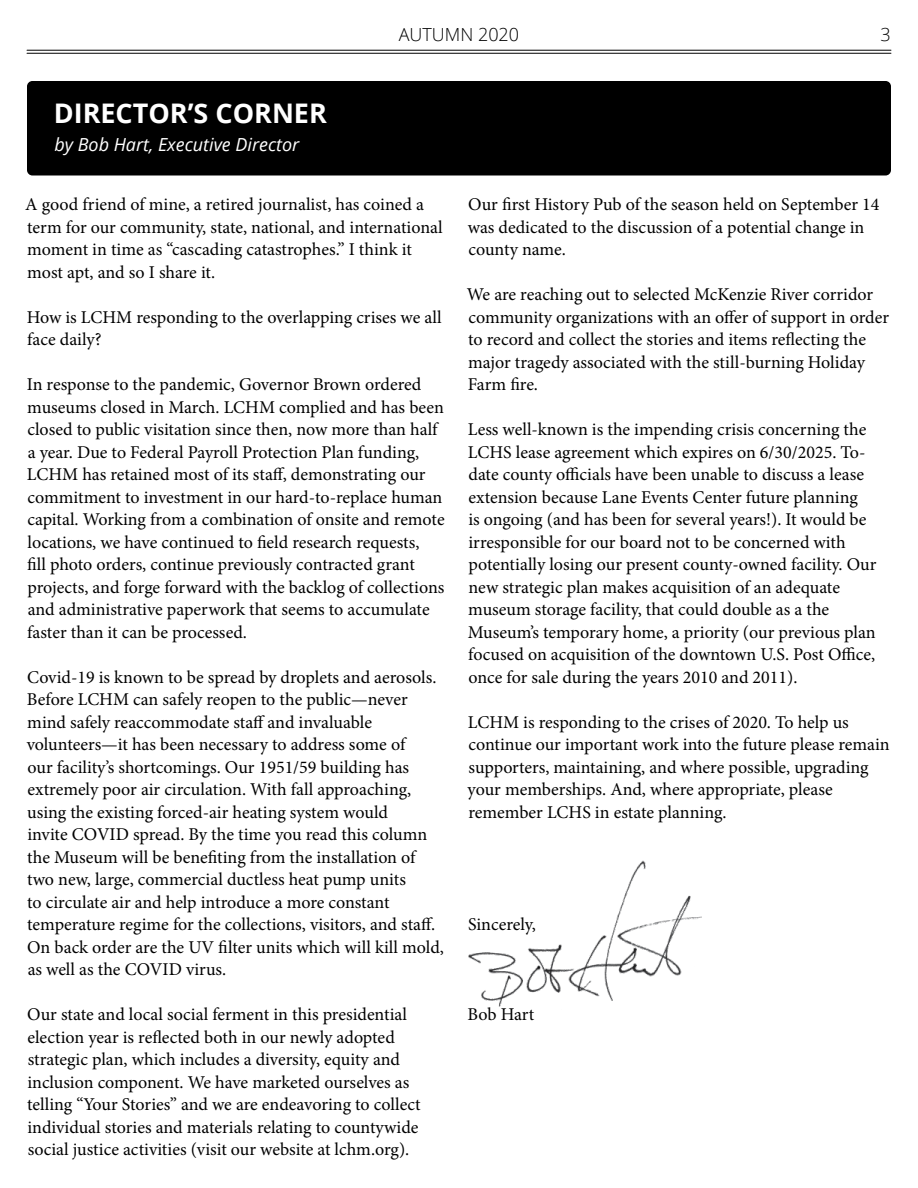
<style>
.page{position:relative;width:918px;height:1188px;background:#fff}
.page>*{position:absolute;margin:0;border:0;box-sizing:border-box;transform-origin:0 0}
.t1{font:700 27px "Open Sans";color:#fff}
.t2{font:18px/22.5px "Minion Pro";color:#000}
.t3{font:italic 18px "Open Sans";color:#fff}
.t4{font:300 18px "Open Sans";color:#000}
</style>
<div class="page">
<hr style="left:27px;top:53px;width:864px;height:1px;background:#000">
<hr style="left:27px;top:50px;width:864px;height:1px;background:#000">
<div style="left:27px;top:81px;width:864px;height:95px;background:#000;border-radius:5px"></div>
<img style="left:468px;top:860px;width:233px;height:147px">
<h1 class="t1" style="left:54px;top:94px;width:275px">DIRECTOR’S CORNER</h1>
<p class="t3" style="left:54px;top:133px;width:246px">by Bob Hart, Executive Director</p>
<p class="t4" style="left:399px;top:22px;width:122px">AUTUMN 2020</p>
<p class="t4" style="left:880px;top:22px;width:12px">3</p>
<p class="t2" style="left:25px;top:193px;width:419px">A good friend of mine, a retired journalist, has coined a term for our community, state, national, and international moment in time as “cascading catastrophes.” I think it most apt, and so I share it.</p>
<p class="t2" style="left:27px;top:306px;width:416px">How is LCHM responding to the overlapping crises we all face daily?</p>
<p class="t2" style="left:27px;top:373px;width:419px">In response to the pandemic, Governor Brown ordered museums closed in March. LCHM complied and has been closed to public visitation since then, now more than half a year. Due to Federal Payroll Protection Plan funding, LCHM has retained most of its staff, demonstrating our commitment to investment in our hard-to-replace human capital. Working from a combination of onsite and remote locations, we have continued to field research requests,<br>fill photo orders, continue previously contracted grant projects, and forge forward with the backlog of collections and administrative paperwork that seems to accumulate faster than it can be processed.</p>
<p class="t2" style="left:27px;top:666px;width:419px">Covid-19 is known to be spread by droplets and aerosols.<br>Before LCHM can safely reopen to the public—never mind safely reaccommodate staff and invaluable volunteers—it has been necessary to address some of<br>our facility’s shortcomings. Our 1951/59 building has extremely poor air circulation. With fall approaching, using the existing forced-air heating system would<br>invite COVID spread. By the time you read this column the Museum will be benefiting from the installation of two new, large, commercial ductless heat pump units<br>to circulate air and help introduce a more constant temperature regime for the collections, visitors, and staff.<br>On back order are the UV filter units which will kill mold, as well as the COVID virus.</p>
<p class="t2" style="left:27px;top:1003px;width:395px">Our state and local social ferment in this presidential election year is reflected both in our newly adopted strategic plan, which includes a diversity, equity and inclusion component. We have marketed ourselves as telling “Your Stories” and we are endeavoring to collect individual stories and materials relating to countywide social justice activities (visit our website at lchm.org).</p>
<p class="t2" style="left:468px;top:193px;width:413px">Our first History Pub of the season held on September 14 was dedicated to the discussion of a potential change in county name.</p>
<p class="t2" style="left:467px;top:283px;width:424px">We are reaching out to selected McKenzie River corridor community organizations with an offer of support in order to record and collect the stories and items reflecting the major tragedy associated with the still-burning Holiday Farm fire.</p>
<p class="t2" style="left:468px;top:418px;width:410px">Less well-known is the impending crisis concerning the LCHS lease agreement which expires on 6/30/2025. To&shy;date county officials have been unable to discuss a lease extension because Lane Events Center future planning<br>is ongoing (and has been for several years!). It would be irresponsible for our board not to be concerned with potentially losing our present county-owned facility. Our new strategic plan makes acquisition of an adequate museum storage facility, that could double as a the Museum’s temporary home, a priority (our previous plan focused on acquisition of the downtown U.S. Post Office, once for sale during the years 2010 and 2011).</p>
<p class="t2" style="left:468px;top:711px;width:424px">LCHM is responding to the crises of 2020. To help us continue our important work into the future please remain supporters, maintaining, and where possible, upgrading your memberships. And, where appropriate, please remember LCHS in estate planning.</p>
<p class="t2" style="left:468px;top:913px;width:69px">Sincerely,</p>
<p class="t2" style="left:468px;top:1003px;width:68px">Bob Hart</p>
</div>
